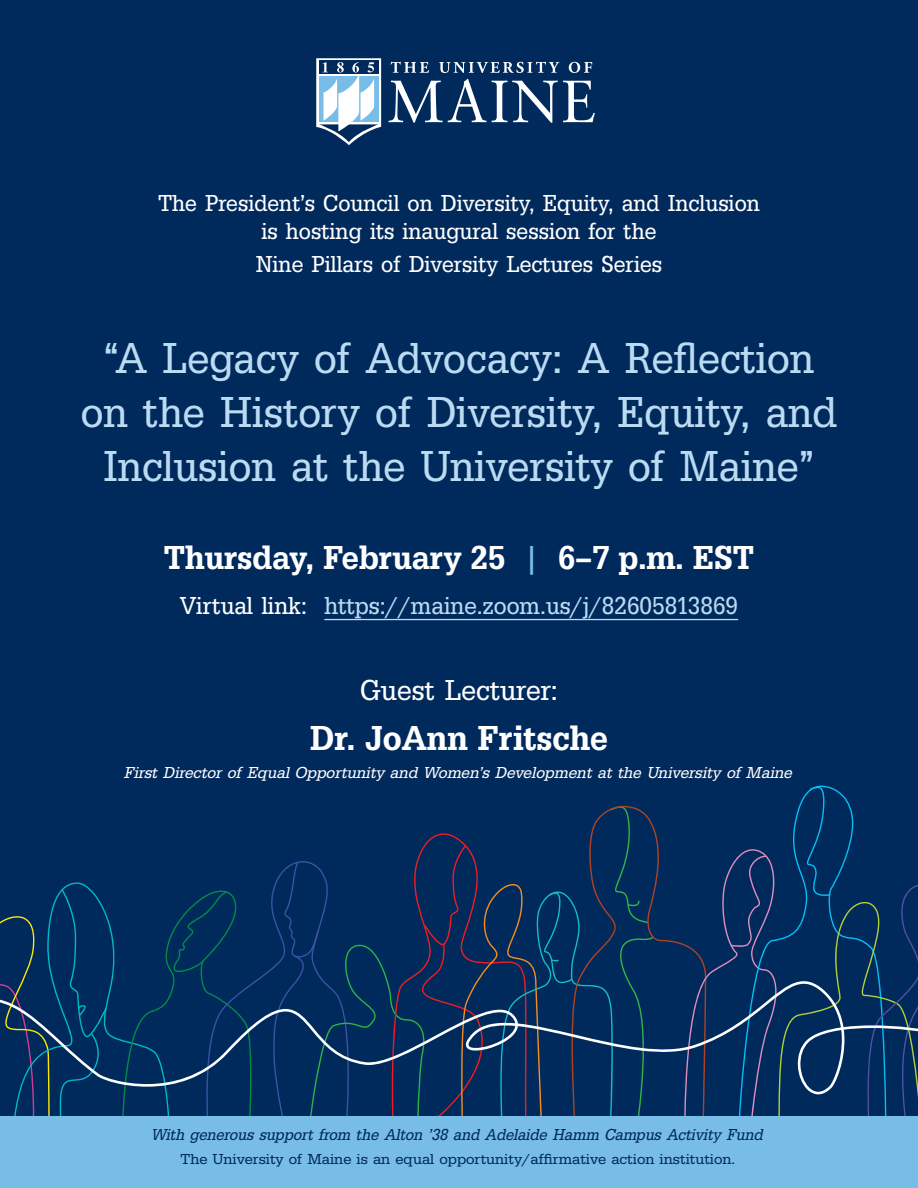
<style>
.page{position:relative;width:918px;height:1188px;background:#fff}
.page>*{position:absolute;margin:0;border:0;box-sizing:border-box;transform-origin:0 0}
.t1{font:45px/54px "URW Egyptienne T Regu Extr Narr";color:#bbdbf2;text-align:center}
.t2{font:36px "URW Egyptienne T Medi Extr Narr";color:#fff}
.t3{font:34.5px "URW Egyptienne T Medi Extr Narr";color:#fff}
.t4{font:30px "URW Egyptienne T Regu Extr Narr";color:#fff}
.t5{font:25.5px "URW Egyptienne T Regu Extr Narr";color:#bbdbf2}
.t6{font:24px/28.8px "URW Egyptienne T Regu Extr Narr";color:#fff;text-align:center}
.t7{font:16.5px "URW Egyptienne T Regu Narr Obli";color:#fff}
.t8{font:16.5px "URW Egyptienne T Regu Extr Narr Obli";color:#00295c}
.t9{font:15px "URW Egyptienne T";color:#00295c}
.s1{color:#78bde8}
.s2{color:#fff}
</style>
<div class="page">
<div style="left:0;top:0;width:918px;height:1119px;background:#00295c"></div>
<svg style="left:0;top:786px;width:918px;height:331px"></svg>
<svg style="left:0;top:964px;width:918px;height:149px"></svg>
<hr style="left:324px;top:619px;width:414px;height:1px;background:#bbdbf2">
<svg style="left:389px;top:79px;width:206px;height:44px"></svg>
<svg style="left:391px;top:62px;width:38px;height:11px"></svg>
<svg style="left:439px;top:62px;width:120px;height:11px"></svg>
<svg style="left:569px;top:62px;width:23px;height:11px"></svg>
<svg style="left:316px;top:58px;width:65px;height:87px"></svg>
<div style="left:0;top:1117px;width:918px;height:71px;background:#78bde8"></div>
<p class="t6" style="left:158px;top:188px;width:603px">The President’s Council on Diversity, Equity, and Inclusion is hosting its inaugural session for the</p>
<p class="t6" style="left:256px;top:250px;width:408px">Nine Pillars of Diversity Lectures Series</p>
<p class="t1" style="left:81px;top:331px;width:758px">“A Legacy of Advocacy: A Reflection on the History of Diversity, Equity, and<br>Inclusion at the University of Maine”</p>
<p class="t3" style="left:164px;top:537px;width:592px">Thursday, February 25 <span class="s1">|</span> 6–7 p.m. EST</p>
<p class="t5" style="left:180px;top:591px;width:560px"><span class="s2">Virtual link:</span> https://maine.zoom.us/j/82605813869</p>
<p class="t4" style="left:360px;top:673px;width:199px">Guest Lecturer:</p>
<p class="t2" style="left:310px;top:717px;width:300px">Dr. JoAnn Fritsche</p>
<p class="t7" style="left:125px;top:763px;width:670px">First Director of Equal Opportunity and Women’s Development at the University of Maine</p>
<p class="t8" style="left:152px;top:1125px;width:613px">With generous support from the Alton ’38 and Adelaide Hamm Campus Activity Fund</p>
<p class="t9" style="left:181px;top:1151px;width:556px">The University of Maine is an equal opportunity/affirmative action institution.</p>
</div>
